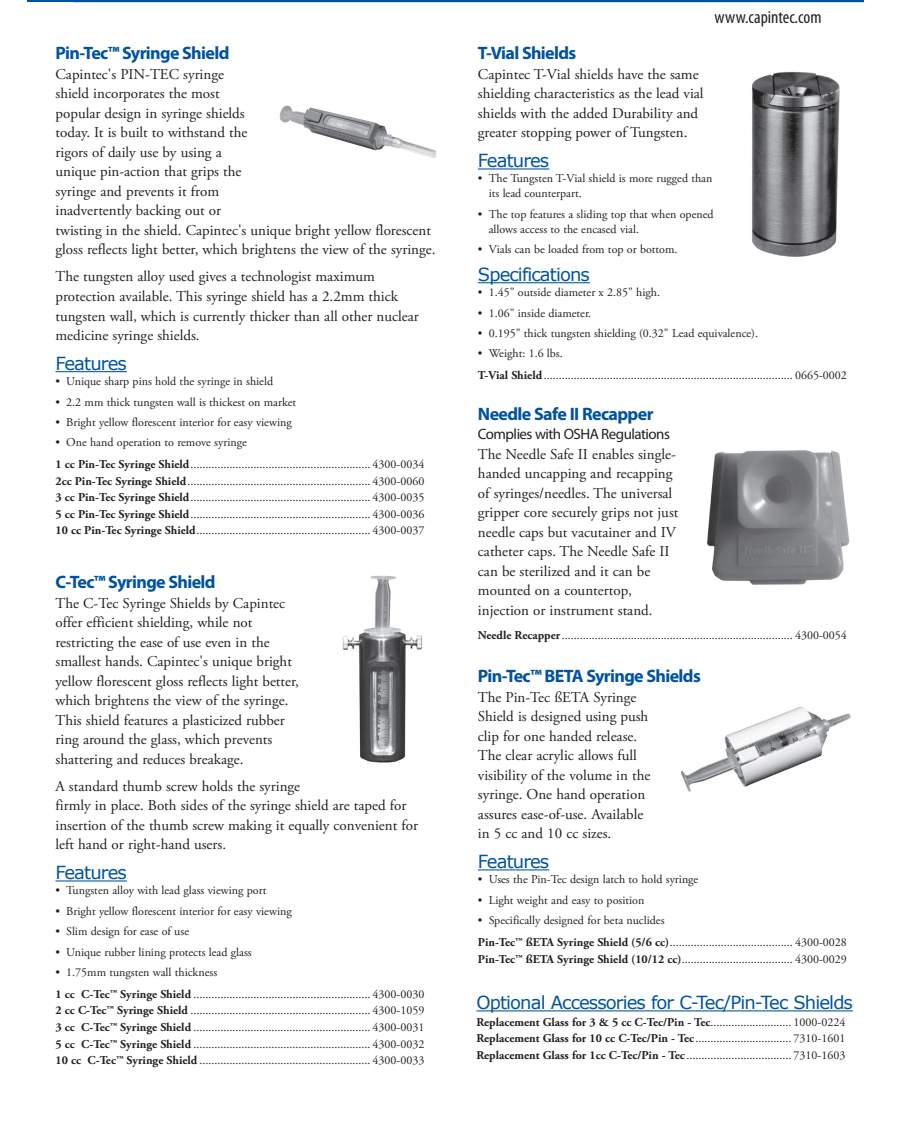
<style>
.page{position:relative;width:918px;height:1125px;background:#fff}
.page>*{position:absolute;margin:0;border:0;box-sizing:border-box;transform-origin:0 0}
.t1{font:700 18px "Myriad Pro";letter-spacing:-.035em;color:#01539e}
.t2{font:18px "Verdana";letter-spacing:-.05em;color:#01539e}
.t3{font:condensed 18px "Myriad Pro";color:#231f20}
.t4{font:15px/19.5px "Adobe Garamond Pro";color:#231f20}
.t5{font:15px "Myriad Pro";letter-spacing:-.035em;color:#231f20}
.t6{font:12px/16.5px "Adobe Garamond Pro";color:#231f20}
.s1{font-weight:700}
</style>
<div class="page">
<hr style="left:27px;top:0;width:55px;height:2px;background:#01539e">
<hr style="left:73px;top:0;width:791px;height:2px;background:#01539e">
<hr style="left:476px;top:1010px;width:377px;height:1px;background:#01539e">
<hr style="left:56px;top:371px;width:71px;height:1px;background:#01539e">
<hr style="left:56px;top:880px;width:71px;height:1px;background:#01539e">
<img style="left:342px;top:575px;width:80px;height:188px">
<img style="left:279px;top:105px;width:158px;height:53px">
<hr style="left:478px;top:869px;width:71px;height:1px;background:#01539e">
<img style="left:681px;top:706px;width:170px;height:86px">
<img style="left:707px;top:450px;width:143px;height:135px">
<hr style="left:478px;top:168px;width:71px;height:1px;background:#01539e">
<hr style="left:478px;top:282px;width:112px;height:1px;background:#01539e">
<img style="left:752px;top:71px;width:88px;height:186px">
<h1 class="t1" style="left:56px;top:41px;width:175px">Pin-Tec™ Syringe Shield</h1>
<p class="t4" style="left:56px;top:65px;width:382px">Capintec's PIN-TEC syringe<br>shield incorporates the most<br>popular design in syringe shields<br>today. It is built to withstand the<br>rigors of daily use by using a<br>unique pin-action that grips the<br>syringe and prevents it from<br>inadvertently backing out or<br>twisting in the shield. Capintec's unique bright yellow florescent gloss reflects light better, which brightens the view of the syringe.</p>
<p class="t4" style="left:56px;top:267px;width:365px">The tungsten alloy used gives a technologist maximum protection available. This syringe shield has a 2.2mm thick tungsten wall, which is currently thicker than all other nuclear medicine syringe shields.</p>
<h1 class="t2" style="left:56px;top:352px;width:73px">Features</h1>
<p class="t6" style="left:56px;top:373px;width:219px">• Unique sharp pins hold the syringe in shield</p>
<p class="t6" style="left:56px;top:394px;width:242px">• 2.2 mm thick tungsten wall is thickest on market</p>
<p class="t6" style="left:56px;top:414px;width:238px">• Bright yellow florescent interior for easy viewing</p>
<p class="t6" style="left:56px;top:432px;width:370px;line-height:21.9px">• One hand operation to remove syringe<br><span class="s1">1 cc Pin-Tec Syringe Shield</span>............................................................ 4300-0034</p>
<p class="t6" style="left:56px;top:473px;width:370px;text-align:justify"><span class="s1">2cc Pin-Tec Syringe Shield</span>............................................................. 4300-0060<br><span class="s1">3 cc Pin-Tec Syringe Shield</span>............................................................ 4300-0035<br><span class="s1">5 cc Pin-Tec Syringe Shield</span>............................................................ 4300-0036<br><span class="s1">10 cc Pin-Tec Syringe Shield</span>.......................................................... 4300-0037</p>
<h1 class="t1" style="left:56px;top:570px;width:162px">C-Tec™ Syringe Shield</h1>
<p class="t4" style="left:56px;top:593px;width:245px">The C-Tec Syringe Shields by Capintec offer efficient shielding, while not restricting the ease of use even in the smallest hands. Capintec's unique bright yellow florescent gloss reflects light better, which brightens the view of the syringe.<br>This shield features a plasticized rubber ring around the glass, which prevents shattering and reduces breakage.</p>
<p class="t4" style="left:56px;top:776px;width:364px">A standard thumb screw holds the syringe<br>firmly in place. Both sides of the syringe shield are taped for insertion of the thumb screw making it equally convenient for left hand or right-hand users.</p>
<h1 class="t2" style="left:56px;top:861px;width:73px">Features</h1>
<p class="t6" style="left:56px;top:882px;width:212px">• Tungsten alloy with lead glass viewing port</p>
<p class="t6" style="left:56px;top:903px;width:238px">• Bright yellow florescent interior for easy viewing</p>
<p class="t6" style="left:56px;top:923px;width:135px">• Slim design for ease of use</p>
<p class="t6" style="left:56px;top:943px;width:198px">• Unique rubber lining protects lead glass</p>
<p class="t6" style="left:56px;top:961px;width:370px;line-height:21.9px">• 1.75mm tungsten wall thickness<br><span class="s1">1 cc C-Tec™ Syringe Shield</span> ........................................................... 4300-0030</p>
<p class="t6" style="left:56px;top:1002px;width:370px"><span class="s1">2 cc C-Tec™ Syringe Shield</span> ............................................................ 4300-1059<br><span class="s1">3 cc C-Tec™ Syringe Shield</span> ........................................................... 4300-0031</p>
<p class="t6" style="left:56px;top:1052px;width:370px"><span class="s1">10 cc C-Tec™ Syringe Shield</span> ......................................................... 4300-0033</p>
<h1 class="t3" style="left:715px;top:7px;width:108px">www.capintec.com</h1>
<h1 class="t1" style="left:478px;top:41px;width:100px">T-Vial Shields</h1>
<p class="t4" style="left:478px;top:65px;width:227px">Capintec T-Vial shields have the same shielding characteristics as the lead vial shields with the added Durability and greater stopping power of Tungsten.</p>
<h1 class="t2" style="left:478px;top:149px;width:73px">Features</h1>
<p class="t6" style="left:489px;top:171px;width:225px;line-height:15px;text-indent:-11px">• The Tungsten T-Vial shield is more rugged than its lead counterpart.</p>
<p class="t6" style="left:489px;top:207px;width:226px;line-height:15px;text-indent:-11px">• The top features a sliding top that when opened allows access to the encased vial.</p>
<p class="t6" style="left:478px;top:241px;width:201px">• Vials can be loaded from top or bottom.</p>
<h1 class="t2" style="left:478px;top:263px;width:114px">Specifications</h1>
<p class="t6" style="left:478px;top:284px;width:184px">• 1.45" outside diameter x 2.85" high.</p>
<p class="t6" style="left:478px;top:305px;width:115px">• 1.06" inside diameter.</p>
<p class="t6" style="left:478px;top:325px;width:282px">• 0.195" thick tungsten shielding (0.32" Lead equivalence).</p>
<p class="t6" style="left:478px;top:343px;width:370px;line-height:21.9px">• Weight: 1.6 lbs.<br><span class="s1">T-Vial Shield</span> ................................................................................... 0665-0002</p>
<h1 class="t1" style="left:478px;top:402px;width:177px">Needle Safe II Recapper</h1>
<p class="t5" style="left:478px;top:425px;width:194px">Complies with OSHA Regulations</p>
<p class="t4" style="left:478px;top:445px;width:202px">The Needle Safe II enables single&shy;handed uncapping and recapping of syringes/needles. The universal gripper core securely grips not just needle caps but vacutainer and IV catheter caps. The Needle Safe II can be sterilized and it can be mounted on a countertop, injection or instrument stand.</p>
<p class="t6" style="left:478px;top:627px;width:370px"><span class="s1">Needle Recapper</span>............................................................................. 4300-0054</p>
<h1 class="t1" style="left:478px;top:664px;width:224px">Pin-Tec™ BETA Syringe Shields</h1>
<p class="t4" style="left:478px;top:687px;width:174px">The Pin-Tec ßETA Syringe<br>Shield is designed using push clip for one handed release.<br>The clear acrylic allows full visibility of the volume in the syringe. One hand operation assures ease-of-use. Available in 5 cc and 10 cc sizes.</p>
<h1 class="t2" style="left:478px;top:850px;width:73px">Features</h1>
<p class="t6" style="left:478px;top:871px;width:222px">• Uses the Pin-Tec design latch to hold syringe</p>
<p class="t6" style="left:478px;top:892px;width:168px">• Light weight and easy to position</p>
<p class="t6" style="left:478px;top:909px;width:370px;line-height:21.9px">• Specifically designed for beta nuclides<br><span class="s1">Pin-Tec™ ßETA Syringe Shield (5/6 cc)</span>......................................... 4300-0028</p>
<p class="t6" style="left:478px;top:950px;width:370px"><span class="s1">Pin-Tec™ ßETA Syringe Shield (10/12 cc)</span>..................................... 4300-0029</p>
<h1 class="t2" style="left:476px;top:991px;width:378px">Optional Accessories for C-Tec/Pin-Tec Shields</h1>
<p class="t6" style="left:476px;top:1013px;width:370px;text-align:justify"><span class="s1">Replacement Glass for 3 &amp; 5 cc C-Tec/Pin - Tec</span>........................... 1000-0224<br><span class="s1">Replacement Glass for 10 cc C-Tec/Pin - Tec</span>................................ 7310-1601<br><span class="s1">Replacement Glass for 1cc C-Tec/Pin - Tec</span> ................................... 7310-1603</p>
</div>
